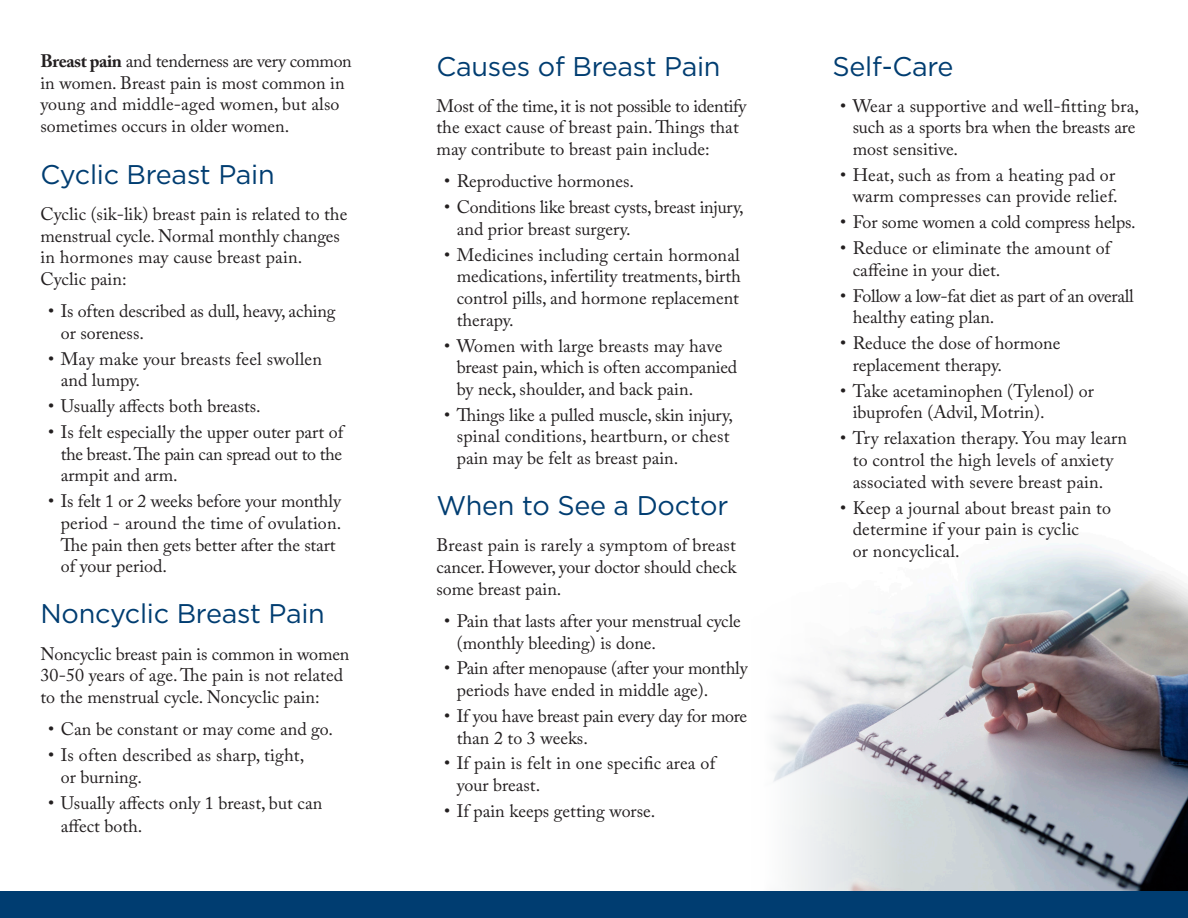
<style>
.page{position:relative;width:1188px;height:918px;background:#fff}
.page>*{position:absolute;margin:0;border:0;box-sizing:border-box;transform-origin:0 0}
.Header_1{font:27px "Gotham";letter-spacing:-.01em;color:#003d71}
.Body_Copy{font:18px/21.6px "Adobe Caslon Pro";color:#231f20}
.Body_Copy-2{font:18px/21.6px "Adobe Caslon Pro";letter-spacing:-.02em;color:#231f20}
.s1{font-weight:700}
</style>
<div class="page">
<img style="left:773px;top:543px;width:415px;height:348px">
<div style="left:0;top:891px;width:1188px;height:27px;background:#003d71"></div>
<p class="Body_Copy" style="left:40px;top:50px;width:313px"><span class="s1">Breast pain</span> and tenderness are very common in women. Breast pain is most common in young and middle-aged women, but also sometimes occurs in older women.</p>
<p class="Header_1" style="left:40px;top:157px;width:236px">Cyclic Breast Pain</p>
<p class="Body_Copy" style="left:40px;top:203px;width:308px">Cyclic (sik-lik) breast pain is related to the menstrual cycle. Normal monthly changes in hormones may cause breast pain.<br>Cyclic pain:</p>
<p class="Body_Copy" style="left:61px;top:300px;width:276px;text-indent:-12px">• Is often described as dull, heavy, aching or soreness.</p>
<p class="Body_Copy" style="left:61px;top:348px;width:263px;text-indent:-12px">• May make your breasts feel swollen and lumpy.</p>
<p class="Body_Copy" style="left:48px;top:395px;width:214px">• Usually affects both breasts.</p>
<p class="Body_Copy" style="left:61px;top:421px;width:284px;text-align:justify;text-indent:-12px">• Is felt especially the upper outer part of the breast. The pain can spread out to the armpit and arm.</p>
<p class="Body_Copy" style="left:61px;top:490px;width:282px;text-indent:-12px">• Is felt 1 or 2 weeks before your monthly period - around the time of ovulation.<br>The pain then gets better after the start of your period.</p>
<p class="Header_1" style="left:40px;top:597px;width:286px">Noncyclic Breast Pain</p>
<p class="Body_Copy" style="left:40px;top:643px;width:310px">Noncyclic breast pain is common in women<br>30-50 years of age. The pain is not related to the menstrual cycle. Noncyclic pain:</p>
<p class="Body_Copy" style="left:48px;top:718px;width:286px">• Can be constant or may come and go.</p>
<p class="Body_Copy" style="left:61px;top:744px;width:245px;text-indent:-12px">• Is often described as sharp, tight, or burning.</p>
<p class="Body_Copy" style="left:61px;top:791px;width:263px;line-height:23.4px;text-indent:-12px">• Usually affects only 1 breast, but can affect both.</p>
<p class="Header_1" style="left:436px;top:49px;width:286px">Causes of Breast Pain</p>
<p class="Body_Copy" style="left:436px;top:95px;width:311px">Most of the time, it is not possible to identify the exact cause of breast pain. Things that may contribute to breast pain include:</p>
<p class="Body_Copy" style="left:444px;top:170px;width:191px">• Reproductive hormones.</p>
<p class="Body_Copy" style="left:457px;top:196px;width:288px;text-indent:-12px">• Conditions like breast cysts, breast injury, and prior breast surgery.</p>
<p class="Body_Copy" style="left:457px;top:244px;width:285px;text-align:justify;text-indent:-12px">• Medicines including certain hormonal medications, infertility treatments, birth control pills, and hormone replacement therapy.</p>
<p class="Body_Copy" style="left:457px;top:335px;width:282px;text-indent:-12px">• Women with large breasts may have breast pain, which is often accompanied by neck, shoulder, and back pain.</p>
<p class="Body_Copy" style="left:457px;top:404px;width:278px;text-indent:-12px">• Things like a pulled muscle, skin injury, spinal conditions, heartburn, or chest pain may be felt as breast pain.</p>
<p class="Header_1" style="left:436px;top:488px;width:293px">When to See a Doctor</p>
<p class="Body_Copy" style="left:436px;top:534px;width:301px;text-align:justify">Breast pain is rarely a symptom of breast cancer. However, your doctor should check some breast pain.</p>
<p class="Body_Copy" style="left:457px;top:610px;width:286px;text-indent:-12px">• Pain that lasts after your menstrual cycle (monthly bleeding) is done.</p>
<p class="Body_Copy" style="left:457px;top:657px;width:292px;text-indent:-12px">• Pain after menopause (after your monthly periods have ended in middle age).</p>
<p class="Body_Copy" style="left:457px;top:705px;width:292px;text-indent:-12px">• If you have breast pain every day for more than 2 to 3 weeks.</p>
<p class="Body_Copy" style="left:457px;top:752px;width:260px;text-indent:-12px">• If pain is felt in one specific area of your breast.</p>
<p class="Body_Copy" style="left:444px;top:800px;width:212px">• If pain keeps getting worse.</p>
<p class="Header_1" style="left:832px;top:49px;width:123px">Self-Care</p>
<p class="Body_Copy" style="left:853px;top:95px;width:288px;text-indent:-12px">• Wear a supportive and well-fitting bra, such as a sports bra when the breasts are most sensitive.</p>
<p class="Body_Copy" style="left:840px;top:164px;width:279px;text-align:right">• Heat, such as from a heating pad or warm compresses can provide relief.</p>
<p class="Body_Copy" style="left:840px;top:211px;width:297px">• For some women a cold compress helps.</p>
<p class="Body_Copy" style="left:853px;top:237px;width:259px;text-indent:-12px">• Reduce or eliminate the amount of caffeine in your diet.</p>
<p class="Body_Copy-2" style="left:853px;top:285px;width:282px;text-indent:-12px">• Follow a low-fat diet as part of an overall healthy eating plan.</p>
<p class="Body_Copy" style="left:853px;top:332px;width:209px;text-indent:-12px">• Reduce the dose of hormone replacement therapy.</p>
<p class="Body_Copy" style="left:853px;top:380px;width:243px;text-indent:-12px">• Take acetaminophen (Tylenol) or ibuprofen (Advil, Motrin).</p>
<p class="Body_Copy" style="left:853px;top:427px;width:276px;text-indent:-12px">• Try relaxation therapy. You may learn to control the high levels of anxiety associated with severe breast pain.</p>
<p class="Body_Copy" style="left:853px;top:497px;width:260px;text-indent:-12px">• Keep a journal about breast pain to determine if your pain is cyclic<br>or noncyclical.</p>
</div>
